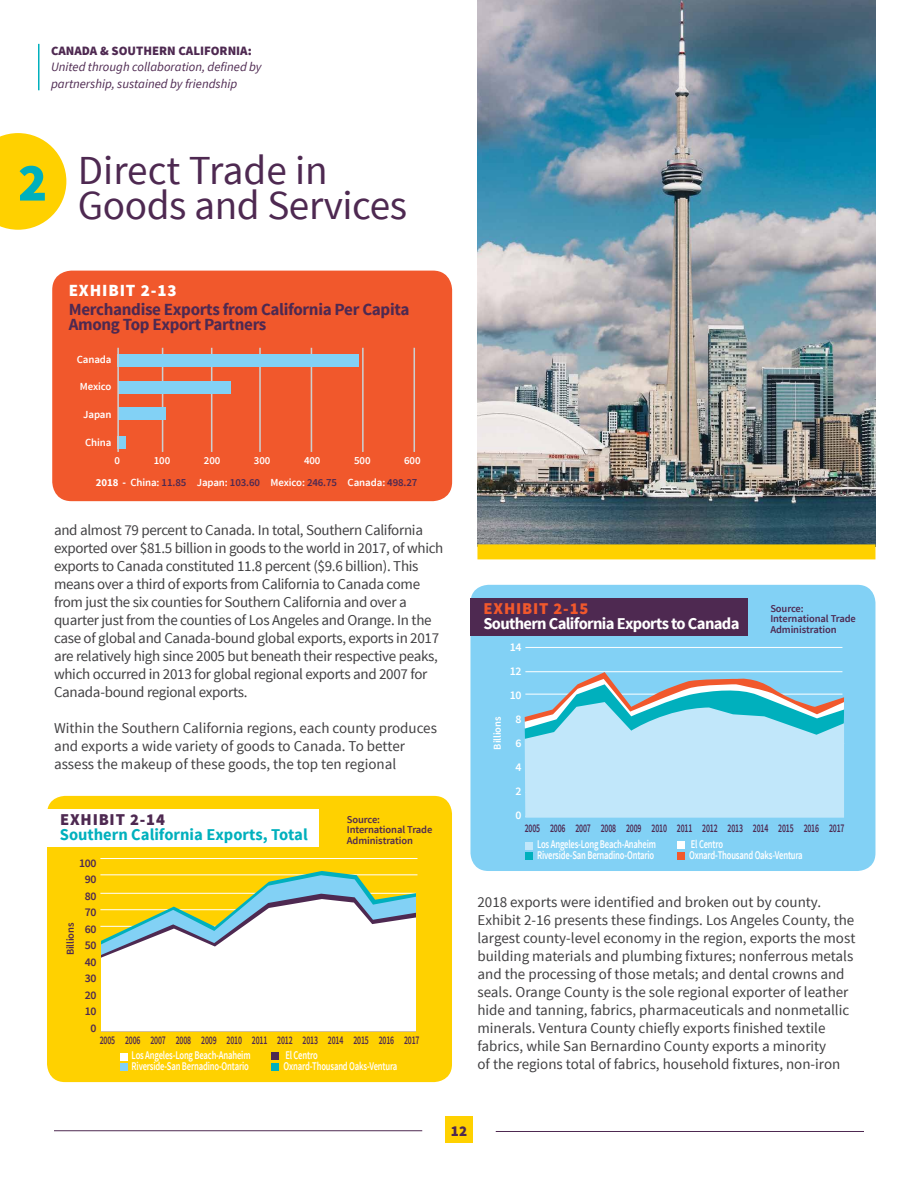
<style>
.page{position:relative;width:918px;height:1188px;background:#fff}
.page>*{position:absolute;margin:0;border:0;box-sizing:border-box;transform-origin:0 0}
.t1{font:41.25px/35.2px "Source Sans Pro";letter-spacing:-.01em;color:#4e2951}
.t2{font:700 16.95px/15.5px "Source Sans Pro";letter-spacing:-.02em;color:#4e2951}
.t3{font:900 16.95px "Source Sans Pro";letter-spacing:.05em;color:#fff}
.t4{font:700 16.5px "Source Sans Pro";letter-spacing:-.04em;color:#fff}
.t5{font:700 16.5px "Source Sans Pro";color:#00b0bd}
.t6{font:900 16.5px "Source Sans Pro";letter-spacing:.05em;color:#4e2951}
.t7{font:900 16.5px "Source Sans Pro";letter-spacing:.05em;color:#f1582c}
.t8{font:15px/18px "Source Sans Pro";letter-spacing:-.01em;color:#414042}
.t9{font:900 15px "Source Sans Pro";color:#4e2951}
.t10{font:italic 12.75px/16.5px "Source Sans Pro";color:#4e2951}
.t11{font:900 12.75px "Source Sans Pro";color:#4e2951}
.t12{font:600 11.7px "Source Sans Pro";letter-spacing:-.02em;color:#fff;scale:.73 1}
.t13{font:600 11.7px "Source Sans Pro";letter-spacing:-.02em;color:#4e2951;scale:.66 1}
.t14{font:600 11.7px/16.5px "Source Sans Pro";letter-spacing:-.02em;color:#4e2951;text-align:right}
.t15{font:600 11.7px/24px "Source Sans Pro";letter-spacing:-.02em;color:#fff;text-align:center}
.t16{font:600 10.8px/21.8px "Source Sans Pro";letter-spacing:-.01em;color:#fff;text-align:right}
.t17{font:600 10.5px/10.5px "Source Sans Pro";letter-spacing:-.01em;color:#4e2951}
.t18{font:600 10.5px "Source Sans Pro";letter-spacing:-.01em;color:#fff}
.s1{font-weight:900;font-size:54px;color:#00b0bd}
.s2{font-weight:700}
.s3{color:#4e2951}
</style>
<div class="page">
<svg style="left:0;top:133px;width:66px;height:97px;background:#ffd829"></svg>
<hr style="left:54px;top:1130px;width:368px;height:1px;background:#4e2951">
<hr style="left:496px;top:1131px;width:368px;height:1px;background:#4e2951">
<div style="left:445px;top:1116px;width:28px;height:27px;background:#ffd100"></div>
<hr style="left:38px;top:44px;width:2px;height:46px;background:#00b0bd">
<div style="left:47px;top:796px;width:405px;height:286px;background:#ffd100;border-radius:18px"></div>
<div style="left:47px;top:809px;width:272px;height:37px;background:#fff"></div>
<hr style="left:100px;top:858px;width:317px;height:1px;background:#fff">
<div style="left:271px;top:1052px;width:8px;height:8px;background:#4e2951"></div>
<div style="left:120px;top:1053px;width:8px;height:8px;background:#fff"></div>
<div style="left:271px;top:1063px;width:8px;height:8px;background:#00b0bd"></div>
<div style="left:120px;top:1063px;width:8px;height:8px;background:#82d1f5"></div>
<svg style="left:100px;top:871px;width:317px;height:4px"></svg>
<svg style="left:100px;top:875px;width:317px;height:19px"></svg>
<svg style="left:248px;top:894px;width:168px;height:5px"></svg>
<svg style="left:100px;top:899px;width:316px;height:133px;background:#ecf0e4"></svg>
<hr style="left:416px;top:891px;width:3px;height:144px;background:#ffd100">
<div style="left:470px;top:585px;width:405px;height:286px;background:#82d1f5;border-radius:18px"></div>
<div style="left:470px;top:598px;width:278px;height:37px;background:#4e2951"></div>
<hr style="left:525px;top:647px;width:317px;height:1px;background:#fff">
<hr style="left:525px;top:671px;width:317px;height:1px;background:#fff">
<div style="left:677px;top:841px;width:7px;height:8px;background:#fff"></div>
<div style="left:525px;top:842px;width:8px;height:7px;background:#c1e7fa"></div>
<div style="left:677px;top:852px;width:7px;height:8px;background:#f1582c"></div>
<div style="left:525px;top:852px;width:8px;height:8px;background:#00b0bd"></div>
<svg style="left:525px;top:672px;width:319px;height:146px;background:#a8d9ea"></svg>
<div style="left:53px;top:271px;width:398px;height:229px;background:#f1582c;border-radius:19px"></div>
<div style="left:52px;top:271px;width:400px;height:230px;border:2px solid #f1582c;border-radius:19px"></div>
<hr style="left:414px;top:348px;width:1px;height:104px;background:#cdcfd0">
<hr style="left:362px;top:348px;width:2px;height:104px;background:#cdcfd0">
<hr style="left:311px;top:348px;width:1px;height:104px;background:#cdcfd0">
<hr style="left:259px;top:348px;width:2px;height:104px;background:#cdcfd0">
<hr style="left:211px;top:348px;width:1px;height:104px;background:#cdcfd0">
<hr style="left:162px;top:348px;width:1px;height:104px;background:#cdcfd0">
<div style="left:117px;top:354px;width:242px;height:13px;background:#82d1f5"></div>
<div style="left:118px;top:381px;width:113px;height:13px;background:#82d1f5"></div>
<div style="left:118px;top:407px;width:48px;height:13px;background:#82d1f5"></div>
<div style="left:117px;top:436px;width:9px;height:13px;background:#82d1f5"></div>
<hr style="left:117px;top:348px;width:2px;height:104px;background:#cdcfd0">
<img style="left:477px;top:0;width:398px;height:544px">
<div style="left:477px;top:544px;width:398px;height:15px;background:#ffd100"></div>
<p class="t11" style="left:51px;top:42px;width:202px">CANADA &amp; SOUTHERN CALIFORNIA:</p>
<p class="t10" style="left:51px;top:59px;width:212px">United through collaboration, defined by partnership, sustained by friendship</p>
<h1 class="t1" style="left:78px;top:153px;width:331px;text-indent:-60px"><span class="s1">2</span> Direct Trade in<br>Goods and Services</h1>
<p class="t3" style="left:69px;top:280px;width:110px">EXHIBIT 2-13</p>
<p class="t2" style="left:69px;top:302px;width:342px">Merchandise Exports from California Per Capita<br>Among Top Export Partners</p>
<p class="t16" style="left:77px;top:348px;width:36px">Canada</p>
<p class="t16" style="left:80px;top:376px;width:33px">Mexico</p>
<p class="t16" style="left:83px;top:404px;width:30px">Japan</p>
<p class="t16" style="left:85px;top:432px;width:28px">China</p>
<p class="t16" style="left:96px;top:450px;width:326px">600<br><span class="s2">2018 -</span> China: <span class="s3">11.85</span> Japan: <span class="s3">103.60</span> Mexico: <span class="s3">246.75</span> Canada: <span class="s3">498.27</span></p>
<p class="t16" style="left:115px;top:450px;width:7px">0</p>
<p class="t16" style="left:154px;top:450px;width:18px">100</p>
<p class="t16" style="left:204px;top:450px;width:18px">200</p>
<p class="t16" style="left:254px;top:450px;width:18px">300</p>
<p class="t16" style="left:304px;top:450px;width:18px">400</p>
<p class="t16" style="left:354px;top:450px;width:18px">500</p>
<p class="t8" style="left:54px;top:522px;width:391px">and almost 79 percent to Canada. In total, Southern California exported over $81.5 billion in goods to the world in 2017, of which exports to Canada constituted 11.8 percent ($9.6 billion). This means over a third of exports from California to Canada come from just the six counties for Southern California and over a quarter just from the counties of Los Angeles and Orange. In the case of global and Canada-bound global exports, exports in 2017 are relatively high since 2005 but beneath their respective peaks, which occurred in 2013 for global regional exports and 2007 for Canada-bound regional exports.</p>
<p class="t8" style="left:54px;top:720px;width:384px">Within the Southern California regions, each county produces and exports a wide variety of goods to Canada. To better assess the makeup of these goods, the top ten regional</p>
<p class="t6" style="left:60px;top:808px;width:106px">EXHIBIT 2-14</p>
<p class="t14" style="left:79px;top:855px;width:19px">100<br>90<br>80<br>70<br>60<br>50<br>40<br>30<br>20<br>10<br>0</p>
<p class="t5" style="left:60px;top:824px;width:249px">Southern California Exports, Total</p>
<p class="t17" style="left:347px;top:815px;width:87px">Source:<br>International Trade<br>Administration</p>
<p class="t17" style="left:65px;top:955px;width:34px;rotate:-90deg">Billions</p>
<p class="t13" style="left:100px;top:1032px;width:486px">2005 2006 2007 2008 2009 2010 2011 2012 2013 2014 2015 2016 2017</p>
<p class="t12" style="left:132px;top:1048px;width:164px">Los Angeles-Long Beach-Anaheim</p>
<p class="t12" style="left:285px;top:1048px;width:46px">El Centro</p>
<p class="t12" style="left:132px;top:1059px;width:162px">Riverside-San Bernadino-Ontario</p>
<p class="t12" style="left:284px;top:1059px;width:157px">Oxnard-Thousand Oaks-Ventura</p>
<p class="t7" style="left:484px;top:597px;width:106px">EXHIBIT 2-15</p>
<p class="t15" style="left:510px;top:636px;width:13px">14<br>12<br>10<br>8<br>6<br>4<br>2<br>0</p>
<p class="t4" style="left:483px;top:613px;width:258px">Southern California Exports to Canada</p>
<p class="t17" style="left:770px;top:603px;width:87px">Source:<br>International Trade<br>Administration</p>
<p class="t18" style="left:491px;top:750px;width:34px;rotate:-90deg">Billions</p>
<p class="t13" style="left:525px;top:821px;width:486px">2005 2006 2007 2008 2009 2010 2011 2012 2013 2014 2015 2016 2017</p>
<p class="t12" style="left:537px;top:837px;width:164px">Los Angeles-Long Beach-Anaheim</p>
<p class="t12" style="left:691px;top:837px;width:46px">El Centro</p>
<p class="t12" style="left:537px;top:848px;width:162px">Riverside-San Bernadino-Ontario</p>
<p class="t12" style="left:689px;top:848px;width:157px">Oxnard-Thousand Oaks-Ventura</p>
<p class="t8" style="left:477px;top:893px;width:379px">2018 exports were identified and broken out by county.<br>Exhibit 2-16 presents these findings. Los Angeles County, the largest county-level economy in the region, exports the most building materials and plumbing fixtures; nonferrous metals and the processing of those metals; and dental crowns and seals. Orange County is the sole regional exporter of leather hide and tanning, fabrics, pharmaceuticals and nonmetallic minerals. Ventura County chiefly exports finished textile fabrics, while San Bernardino County exports a minority<br>of the regions total of fabrics, household fixtures, non-iron</p>
<p class="t9" style="left:451px;top:1121px;width:18px">12</p>
</div>
